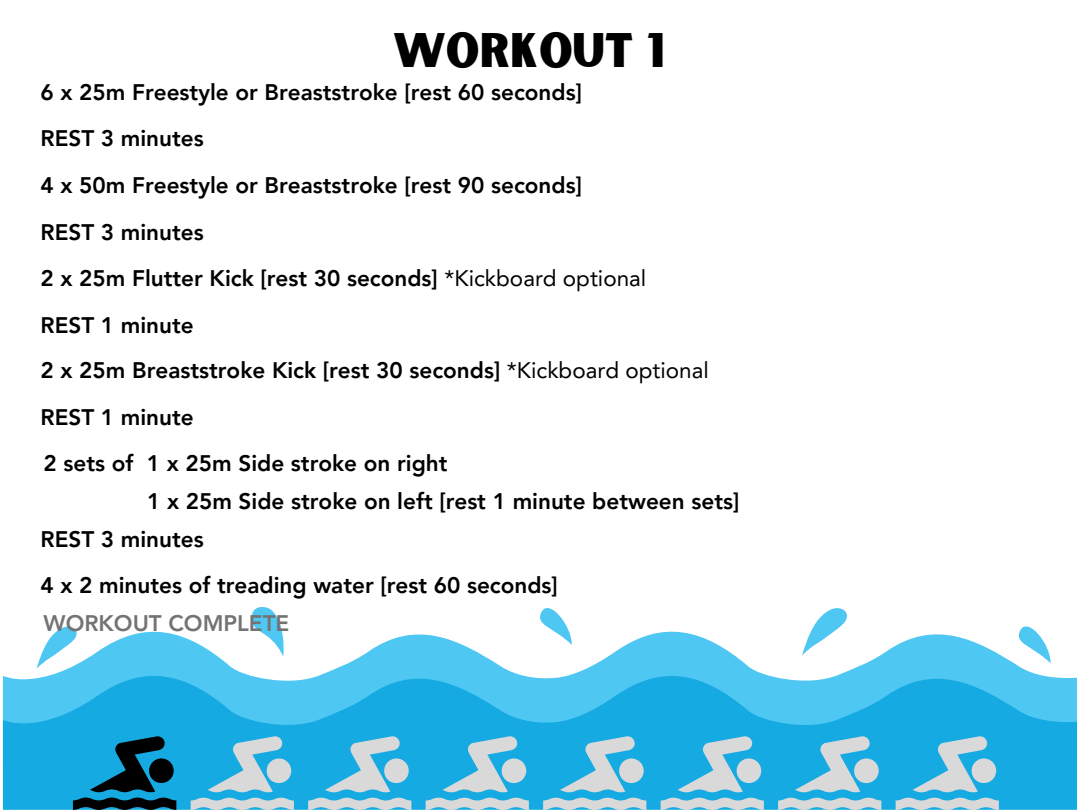
<style>
.page{position:relative;width:1080px;height:810px;background:#fff}
.page>*{position:absolute;margin:0;border:0;box-sizing:border-box;transform-origin:0 0}
.t1{font:46.31px "Sunborn Sans One";color:#000}
.t2{font:800 22.5px "Avenir LT Pro";color:#000}
.t3{font:800 22.5px "Avenir LT Pro";color:#737373}
.s1{font-weight:400}
</style>
<div class="page">
<svg style="left:3px;top:668px;width:1074px;height:142px;background:#2db5e7"></svg>
<svg style="left:37px;top:607px;width:1014px;height:62px"></svg>
<svg style="left:73px;top:798px;width:103px;height:12px"></svg>
<div style="left:149px;top:758px;width:25px;height:25px;background:#000;border-radius:50%"></div>
<svg style="left:90px;top:736px;width:75px;height:56px;background:#0a5470"></svg>
<svg style="left:191px;top:798px;width:103px;height:12px"></svg>
<div style="left:267px;top:758px;width:24px;height:25px;background:#d9d9d9;border-radius:50%"></div>
<svg style="left:207px;top:736px;width:75px;height:56px;background:#76c1dd"></svg>
<svg style="left:308px;top:798px;width:103px;height:12px"></svg>
<div style="left:384px;top:758px;width:25px;height:25px;background:#d9d9d9;border-radius:50%"></div>
<svg style="left:325px;top:736px;width:75px;height:56px;background:#77c1dd"></svg>
<svg style="left:426px;top:798px;width:103px;height:12px"></svg>
<div style="left:502px;top:758px;width:24px;height:25px;background:#d9d9d9;border-radius:50%"></div>
<svg style="left:442px;top:736px;width:75px;height:56px;background:#76c1dd"></svg>
<svg style="left:543px;top:798px;width:103px;height:12px"></svg>
<div style="left:619px;top:758px;width:25px;height:25px;background:#d9d9d9;border-radius:50%"></div>
<svg style="left:560px;top:736px;width:75px;height:56px;background:#77c1dd"></svg>
<svg style="left:661px;top:798px;width:103px;height:12px"></svg>
<div style="left:737px;top:758px;width:24px;height:25px;background:#d9d9d9;border-radius:50%"></div>
<svg style="left:677px;top:736px;width:75px;height:56px;background:#76c1dd"></svg>
<svg style="left:778px;top:798px;width:103px;height:12px"></svg>
<div style="left:854px;top:758px;width:25px;height:25px;background:#d9d9d9;border-radius:50%"></div>
<svg style="left:795px;top:736px;width:75px;height:56px;background:#77c1dd"></svg>
<svg style="left:896px;top:798px;width:103px;height:12px"></svg>
<div style="left:972px;top:758px;width:24px;height:25px;background:#d9d9d9;border-radius:50%"></div>
<svg style="left:912px;top:736px;width:75px;height:56px;background:#76c1dd"></svg>
<h1 class="t1" style="left:393px;top:21px;width:273px">WORKOUT 1</h1>
<h3 class="t2" style="left:40px;top:83px;width:543px">6 x 25m Freestyle or Breaststroke [rest 60 seconds]</h3>
<h3 class="t2" style="left:40px;top:129px;width:165px">REST 3 minutes</h3>
<h3 class="t2" style="left:40px;top:176px;width:543px">4 x 50m Freestyle or Breaststroke [rest 90 seconds]</h3>
<h3 class="t2" style="left:40px;top:223px;width:165px">REST 3 minutes</h3>
<p class="t2" style="left:40px;top:269px;width:607px">2 x 25m Flutter Kick [rest 30 seconds] <span class="s1">*Kickboard optional</span></p>
<h3 class="t2" style="left:40px;top:316px;width:155px">REST 1 minute</h3>
<p class="t2" style="left:40px;top:361px;width:670px">2 x 25m Breaststroke Kick [rest 30 seconds] <span class="s1">*Kickboard optional</span></p>
<h3 class="t2" style="left:40px;top:408px;width:155px">REST 1 minute</h3>
<h3 class="t2" style="left:44px;top:454px;width:405px">2 sets of 1 x 25m Side stroke on right</h3>
<h3 class="t2" style="left:147px;top:492px;width:594px">1 x 25m Side stroke on left [rest 1 minute between sets]</h3>
<h3 class="t2" style="left:40px;top:530px;width:165px">REST 3 minutes</h3>
<h3 class="t2" style="left:40px;top:576px;width:519px">4 x 2 minutes of treading water [rest 60 seconds]</h3>
<p class="t3" style="left:44px;top:614px;width:247px">WORKOUT COMPLETE</p>
</div>
